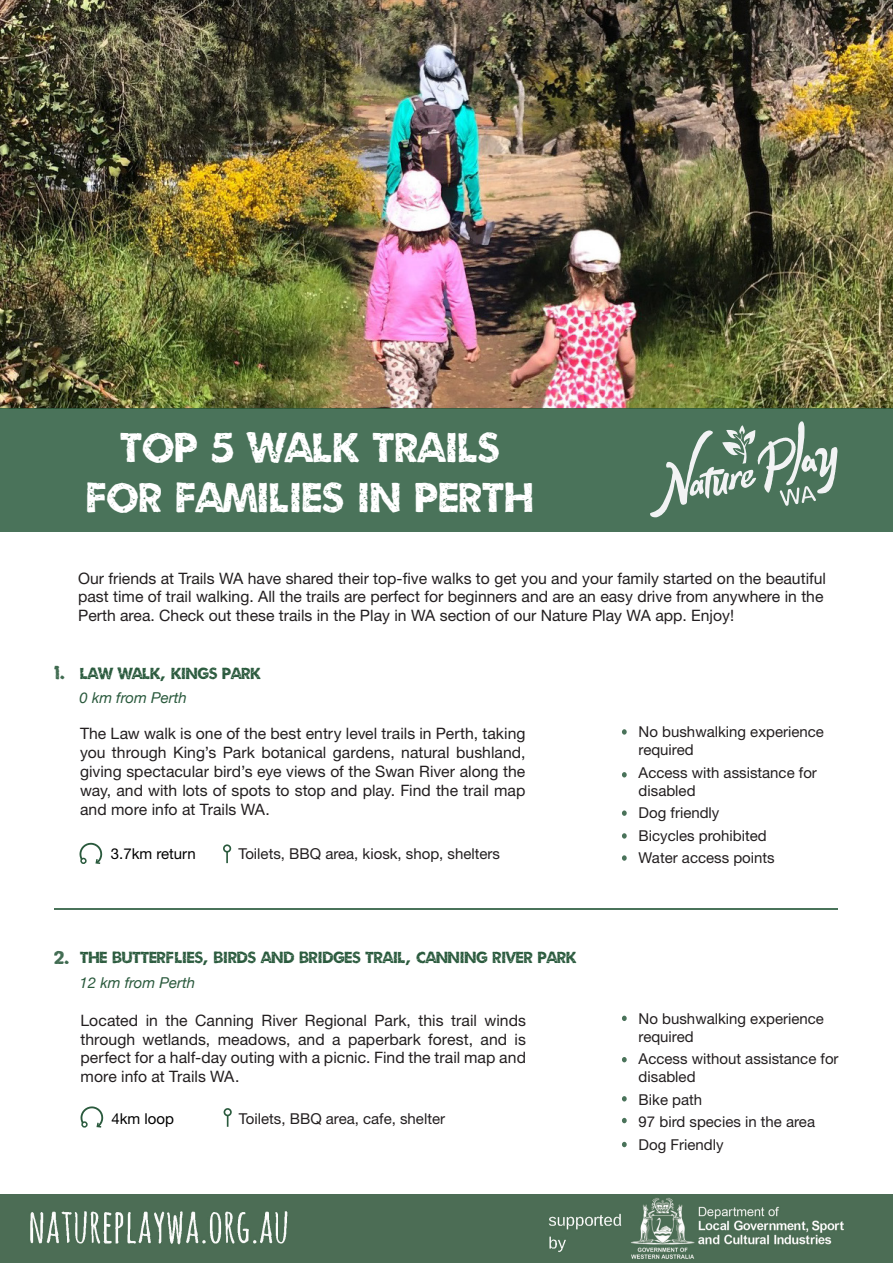
<style>
.page{position:relative;width:893px;height:1263px;background:#fff}
.page>*{position:absolute;margin:0;border:0;box-sizing:border-box;transform-origin:0 0}
.t1{font:46.5px "Umbrage";letter-spacing:.01em;color:#fff}
.t2{font:21px "Umbrage";color:#2a5a3d}
.t3{font:18px "Umbrage";color:#2a5a3d}
.t4{font:15.75px/18.9px "Helvetica Neue LT Std";color:#231f20;text-align:justify}
.t5{font:15px/18px "Helvetica Neue LT Std";color:#231f20}
.t6{font:italic 15px "Helvetica Neue";color:#2a5a3d}
.t7{font:15px "Helvetica Neue LT Std";color:#000}
</style>
<div class="page">
<img style="left:0;top:0;width:893px;height:408px">
<div style="left:0;top:408px;width:893px;height:124px;background:#4a735a"></div>
<img style="left:0;top:1194px;width:893px;height:69px">
<svg style="left:622px;top:729px;width:5px;height:6px"></svg>
<svg style="left:622px;top:1016px;width:5px;height:5px"></svg>
<svg style="left:622px;top:772px;width:5px;height:5px"></svg>
<svg style="left:622px;top:1057px;width:5px;height:5px"></svg>
<svg style="left:622px;top:810px;width:5px;height:6px"></svg>
<svg style="left:622px;top:1118px;width:5px;height:5px"></svg>
<svg style="left:622px;top:833px;width:5px;height:6px"></svg>
<svg style="left:622px;top:1096px;width:5px;height:5px"></svg>
<svg style="left:622px;top:855px;width:5px;height:6px"></svg>
<svg style="left:622px;top:1142px;width:5px;height:5px"></svg>
<div style="left:224px;top:1108px;width:8px;height:8px;border:2px solid #2a5a3d;border-radius:50%"></div>
<svg style="left:227px;top:1115px;width:1px;height:12px"></svg>
<div style="left:223px;top:844px;width:8px;height:8px;border:2px solid #2a5a3d;border-radius:50%"></div>
<svg style="left:226px;top:852px;width:2px;height:11px"></svg>
<svg style="left:650px;top:421px;width:187px;height:96px"></svg>
<svg style="left:54px;top:908px;width:783px;height:1px"></svg>
<svg style="left:79px;top:842px;width:24px;height:22px"></svg>
<div style="left:80px;top:857px;width:7px;height:7px;border:1px solid #2a5a3d;border-radius:50%"></div>
<svg style="left:80px;top:1106px;width:24px;height:22px"></svg>
<div style="left:81px;top:1121px;width:7px;height:7px;border:1px solid #2a5a3d;border-radius:50%"></div>
<p class="t1" style="left:120px;top:421px;width:380px">TOP 5 WALK TRAILS</p>
<p class="t1" style="left:87px;top:471px;width:448px">FOR FAMILIES IN[PERTH</p>
<p class="t4" style="left:78px;top:568px;width:749px;text-align:left">Our friends at Trails WA have shared their top-five walks to get you and your family started on the beautiful past time of trail walking. All the trails are perfect for beginners and are an easy drive from anywhere in the<br>Perth area. Check out these trails in the Play in WA section of our Nature Play WA app. Enjoy!</p>
<h2 class="t2" style="left:54px;top:661px;width:13px">1.</h2>
<p class="t3" style="left:80px;top:663px;width:182px">LAW WALK, KINGS PARK</p>
<p class="t6" style="left:80px;top:688px;width:109px">0 km from Perth</p>
<p class="t4" style="left:80px;top:724px;width:447px">The Law walk is one of the best entry level trails in Perth, taking you through King’s Park botanical gardens, natural bushland, giving spectacular bird’s eye views of the Swan River along the way, and with lots of spots to stop and play. Find the trail map and more info at Trails WA.</p>
<p class="t7" style="left:111px;top:845px;width:87px">3.7km return</p>
<p class="t5" style="left:238px;top:845px;width:263px">Toilets, BBQ area, kiosk, shop, shelters</p>
<p class="t5" style="left:639px;top:723px;width:187px">No bushwalking experience required</p>
<p class="t5" style="left:639px;top:763px;width:180px">Access with assistance for disabled</p>
<p class="t5" style="left:639px;top:804px;width:82px">Dog friendly</p>
<p class="t5" style="left:639px;top:826px;width:130px">Bicycles prohibited</p>
<p class="t5" style="left:639px;top:849px;width:138px">Water access points</p>
<h2 class="t2" style="left:54px;top:945px;width:17px">2.</h2>
<p class="t3" style="left:80px;top:947px;width:497px">THE BUTTERFLLIES, BIRDS AND BRIDGES TRAIL, CANNING RIVER PARK</p>
<p class="t3" style="left:166px;top:947px;width:9px">F</p>
<p class="t6" style="left:80px;top:974px;width:117px">12 km from Perth</p>
<p class="t4" style="left:81px;top:1010px;width:447px">Located in the Canning River Regional Park, this trail winds through wetlands, meadows, and a paperbark forest, and is perfect for a half-day outing with a picnic. Find the trail map and more info at Trails WA.</p>
<p class="t7" style="left:111px;top:1110px;width:64px">4km loop</p>
<p class="t5" style="left:239px;top:1110px;width:208px">Toilets, BBQ area, cafe, shelter</p>
<p class="t5" style="left:639px;top:1009px;width:187px">No bushwalking experience required</p>
<p class="t5" style="left:639px;top:1049px;width:201px">Access without assistance for disabled</p>
<p class="t5" style="left:639px;top:1090px;width:65px">Bike path</p>
<p class="t5" style="left:639px;top:1112px;width:178px">97 bird species in the area</p>
<p class="t5" style="left:639px;top:1135px;width:87px">Dog Friendly</p>
</div>
